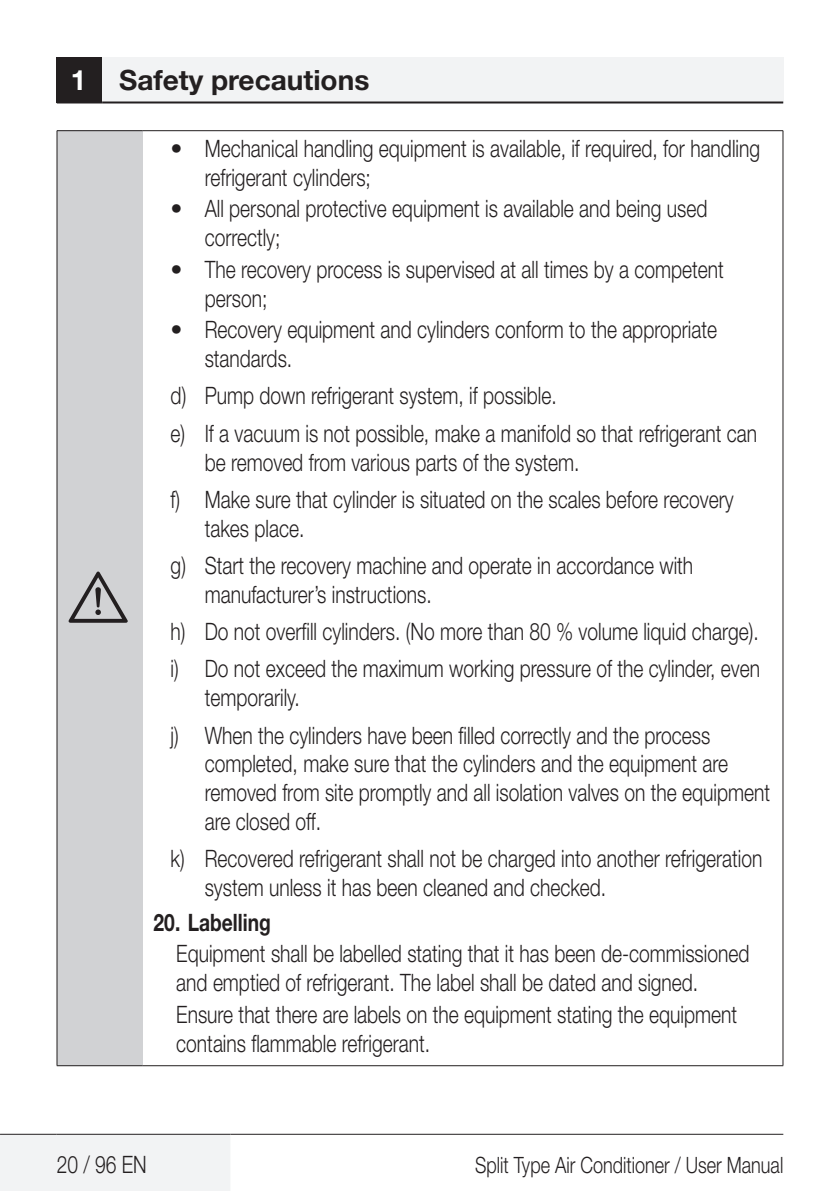
<style>
.page{position:relative;width:840px;height:1191px;background:#fff}
.page>*{position:absolute;margin:0;border:0;box-sizing:border-box;transform-origin:0 0}
.t1{font:64px "ZIWARNUN";color:#231f20}
.t2{font:700 28px "Helvetica Neue LT Pro";color:#231f20}
.t3{font:300 24px/28.8px "Helvetica Neue LT Pro";color:#231f20;scale:.8 1}
.t4{font:700 24px "Helvetica Neue LT Pro";color:#231f20;scale:.8 1}
.t5{font:300 22.4px "Helvetica Neue LT Pro";color:#231f20;scale:.8 1}
.s1{color:#fff}
.s2{font-weight:700;font-stretch:condensed}
</style>
<div class="page">
<div style="left:57px;top:57px;width:45px;height:45px;background:#231f20"></div>
<div style="left:102px;top:57px;width:680px;height:45px;background:#f2f3f4"></div>
<hr style="left:57px;top:101px;width:45px;height:2px;background:#231f20">
<hr style="left:102px;top:101px;width:680px;height:2px;background:#231f20">
<div style="left:0;top:1134px;width:230px;height:57px;background:#f2f3f4"></div>
<hr style="left:0;top:1133px;width:57px;height:1px;background:#231f20">
<hr style="left:57px;top:1133px;width:173px;height:1px;background:#231f20">
<hr style="left:230px;top:1133px;width:552px;height:1px;background:#231f20">
<div style="left:57px;top:131px;width:85px;height:934px;background:#d1d2d4"></div>
<hr style="left:142px;top:130px;width:640px;height:1px;background:#231f20">
<hr style="left:782px;top:131px;width:1px;height:934px;background:#231f20">
<hr style="left:142px;top:1065px;width:640px;height:1px;background:#231f20">
<hr style="left:57px;top:130px;width:85px;height:1px;background:#231f20">
<hr style="left:57px;top:131px;width:1px;height:934px;background:#231f20">
<hr style="left:57px;top:1065px;width:85px;height:1px;background:#231f20">
<p class="t2" style="left:71px;top:62px;width:300px"><span class="s1">1</span> Safety precautions</p>
<h1 class="t1" style="left:69px;top:563px;width:63px">A</h1>
<p class="t3" style="left:204px;top:133px;width:695px;text-indent:-34px"><span class="s2">•</span> Mechanical handling equipment is available, if required, for handling refrigerant cylinders;</p>
<p class="t3" style="left:204px;top:194px;width:629px;text-indent:-34px"><span class="s2">•</span> All personal protective equipment is available and being used correctly;</p>
<p class="t3" style="left:204px;top:254px;width:650px;text-indent:-34px"><span class="s2">•</span> The recovery process is supervised at all times by a competent person;</p>
<p class="t3" style="left:204px;top:315px;width:641px;text-indent:-34px"><span class="s2">•</span> Recovery equipment and cylinders conform to the appropriate standards.</p>
<p class="t3" style="left:170px;top:377px;width:734px;line-height:37.4px">d) Pump down refrigerant system, if possible.<br>e) If a vacuum is not possible, make a manifold so that refrigerant can</p>
<p class="t3" style="left:170px;top:443px;width:705px;line-height:37.4px;text-indent:34px">be removed from various parts of the system.<br>f) Make sure that cylinder is situated on the scales before recovery</p>
<p class="t3" style="left:170px;top:509px;width:654px;line-height:37.4px;text-indent:34px">takes place.<br>g) Start the recovery machine and operate in accordance with</p>
<p class="t3" style="left:170px;top:575px;width:738px;line-height:37.4px;text-indent:34px">manufacturer’s instructions.<br>h) Do not overfill cylinders. (No more than 80 % volume liquid charge). i) Do not exceed the maximum working pressure of the cylinder, even</p>
<p class="t3" style="left:170px;top:678px;width:675px;line-height:37.4px;text-indent:34px">temporarily.<br>j) When the cylinders have been filled correctly and the process</p>
<p class="t3" style="left:204px;top:749px;width:707px">completed, make sure that the cylinders and the equipment are removed from site promptly and all isolation valves on the equipment are closed off.</p>
<p class="t3" style="left:204px;top:844px;width:698px;text-indent:-34px">k) Recovered refrigerant shall not be charged into another refrigeration system unless it has been cleaned and checked.</p>
<p class="t4" style="left:153px;top:907px;width:148px">20. Labelling</p>
<p class="t3" style="left:176px;top:938px;width:717px">Equipment shall be labelled stating that it has been de-commissioned and emptied of refrigerant. The label shall be dated and signed.</p>
<p class="t3" style="left:176px;top:999px;width:702px">Ensure that there are labels on the equipment stating the equipment contains flammable refrigerant.</p>
<p class="t3" style="left:57px;top:1149px;width:114px">20 / 96 EN</p>
<p class="t5" style="left:475px;top:1150px;width:386px">Split Type Air Conditioner / User Manual</p>
</div>
